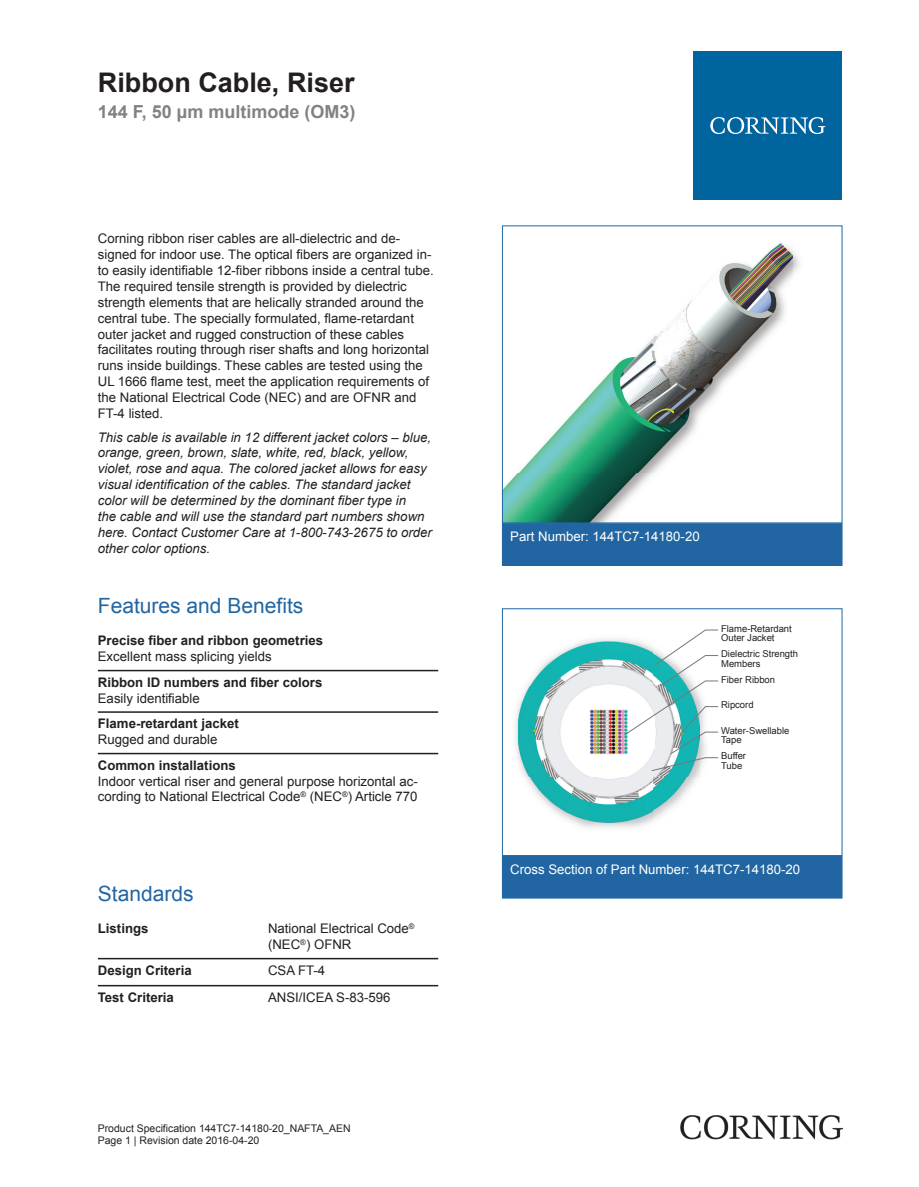
<style>
.page{position:relative;width:919px;height:1187px;background:#fff}
.page>*{position:absolute;margin:0;border:0;box-sizing:border-box;transform-origin:0 0}
.t1{font:700 27px "Arial";color:#231f20}
.t2{font:21px "Arial";color:#2166a2}
.t3{font:700 18px "Arial";color:#808285}
.t4{font:13.2px/15.9px "Arial";color:#231f20}
.t5{font:italic 13.2px/15.9px "Arial";color:#231f20}
.t6{font:700 13.2px "Arial";color:#231f20}
.t7{font:13.2px "Arial";color:#fff}
.t8{font:10.5px/12.6px "Arial";color:#231f20}
.t9{font:9.45px/9.4px "Arial";color:#231f20}
.s1{font-style:normal}
</style>
<div class="page">
<img style="left:504px;top:243px;width:295px;height:278px">
<div style="left:502px;top:225px;width:340px;height:298px;border:1px solid #2166a2"></div>
<div style="left:502px;top:523px;width:340px;height:42px;background:#2166a2"></div>
<div style="left:502px;top:523px;width:340px;height:43px;border:1px solid #2166a2"></div>
<img style="left:515px;top:639px;width:185px;height:189px">
<img style="left:518px;top:641px;width:181px;height:181px">
<svg style="left:623px;top:629px;width:95px;height:142px"></svg>
<div style="left:502px;top:608px;width:340px;height:247px;border:1px solid #2166a2"></div>
<div style="left:502px;top:856px;width:340px;height:42px;background:#2166a2"></div>
<div style="left:502px;top:855px;width:340px;height:43px;border:1px solid #2166a2"></div>
<hr style="left:98px;top:669px;width:340px;height:2px;background:#231f20">
<hr style="left:98px;top:711px;width:340px;height:1px;background:#231f20">
<hr style="left:98px;top:752px;width:340px;height:2px;background:#231f20">
<hr style="left:98px;top:957px;width:170px;height:2px;background:#231f20">
<hr style="left:268px;top:957px;width:170px;height:2px;background:#231f20">
<hr style="left:98px;top:984px;width:170px;height:2px;background:#231f20">
<hr style="left:268px;top:984px;width:170px;height:2px;background:#231f20">
<div style="left:693px;top:51px;width:149px;height:149px;background:#00649e"></div>
<svg style="left:710px;top:117px;width:115px;height:17px"></svg>
<img style="left:680px;top:1115px;width:162px;height:24px">
<h1 class="t1" style="left:98px;top:64px;width:258px">Ribbon Cable, Riser</h1>
<h3 class="t3" style="left:98px;top:100px;width:259px">144 F, 50 µm multimode (OM3)</h3>
<p class="t4" style="left:98px;top:231px;width:337px">Corning ribbon riser cables are all -dielectric and de&shy;signed for indoor use. The optical fibers are organized in&shy;to easily identifiable 12 -fiber ribbons inside a central tube.<br>The required tensile strength is provided by dielectric strength elements that are helically stranded around the central tube. The specially formulated, flame -retardant outer jacket and rugged construction of these cables facilitates routing through riser shafts and long horizontal runs inside buildings. These cables are tested using the UL 1666 flame test, meet the application requirements of the National Electrical Code (NEC) and are OFNR and FT -4 listed.</p>
<p class="t5" style="left:98px;top:429px;width:335px">This cable is available in 12 different jacket colors – blue, orange, green, brown, slate, white, red, black, yellow, violet, rose and aqua. The colored jacket allows for easy visual identification of the cables. The standard jacket color will be determined by the dominant fiber type in<br>the cable and will use the standard part numbers shown here. Contact Customer Care at 1 <span class="s1">-</span>800 <span class="s1">-</span>743 <span class="s1">-</span>2675 to order other color options.</p>
<h2 class="t2" style="left:98px;top:591px;width:207px">Features and Benefits</h2>
<p class="t6" style="left:98px;top:632px;width:227px">Precise fiber and ribbon geometries</p>
<p class="t4" style="left:98px;top:648px;width:175px">Excellent mass splicing yields</p>
<p class="t6" style="left:98px;top:673px;width:226px">Ribbon ID numbers and fiber colors</p>
<p class="t4" style="left:98px;top:690px;width:103px">Easily identifiable</p>
<p class="t6" style="left:98px;top:714px;width:142px">Flame-retardant jacket</p>
<p class="t4" style="left:98px;top:731px;width:121px">Rugged and durable</p>
<p class="t6" style="left:98px;top:756px;width:139px">Common installations</p>
<p class="t4" style="left:98px;top:773px;width:321px">Indoor vertical riser and general purpose horizontal ac&shy;cording to National Electrical Code<sup>®</sup> (NEC<sup>®</sup>) Article 770</p>
<h2 class="t2" style="left:98px;top:879px;width:97px">Standards</h2>
<p class="t6" style="left:98px;top:919px;width:52px">Listings</p>
<p class="t4" style="left:268px;top:920px;width:148px">National Electrical Code<sup>® </sup>(NEC<sup>®</sup>) OFNR</p>
<p class="t6" style="left:98px;top:961px;width:95px">Design Criteria</p>
<p class="t4" style="left:268px;top:962px;width:59px">CSA FT-4</p>
<p class="t6" style="left:98px;top:988px;width:78px">Test Criteria</p>
<p class="t4" style="left:268px;top:989px;width:124px">ANSI/ICEA S-83-596</p>
<p class="t8" style="left:98px;top:1121px;width:254px">Product Specification 144TC7-14180-20_NAFTA_AEN<br>Page 1 | Revision date 2016-04-20</p>
<p class="t7" style="left:510px;top:527px;width:191px">Part Number: 144TC7-14180-20</p>
<p class="t9" style="left:721px;top:623px;width:72px">Flame-Retardant<br>Outer Jacket</p>
<p class="t9" style="left:721px;top:649px;width:78px">Dielectric Strength<br>Members</p>
<p class="t9" style="left:721px;top:674px;width:55px">Fiber Ribbon</p>
<p class="t9" style="left:721px;top:700px;width:34px">Ripcord</p>
<p class="t9" style="left:721px;top:725px;width:70px">Water-Swellable<br>Tape</p>
<p class="t9" style="left:721px;top:751px;width:26px">Buffer<br>Tube</p>
<p class="t7" style="left:510px;top:860px;width:291px">Cross Section of Part Number: 144TC7-14180-20</p>
</div>
